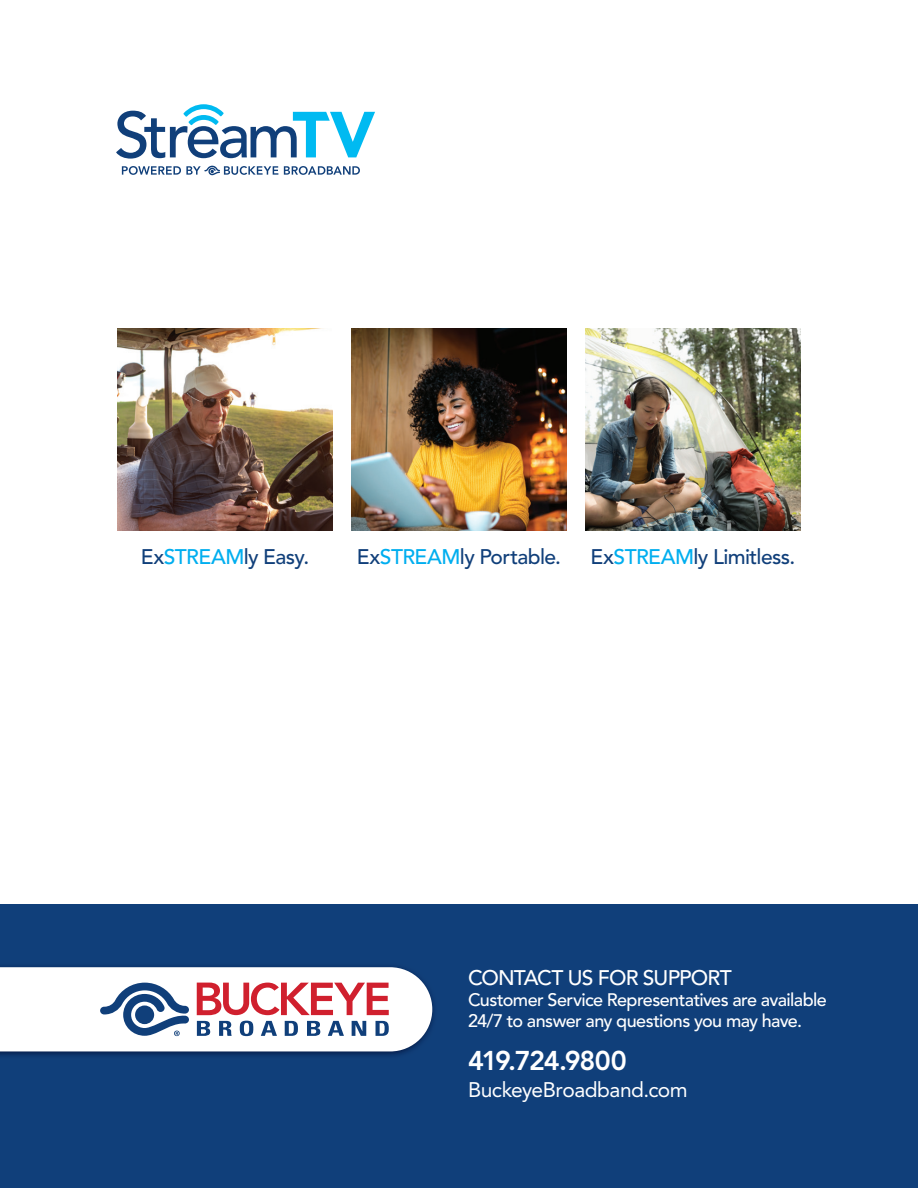
<style>
.page{position:relative;width:918px;height:1188px;background:#fff}
.page>*{position:absolute;margin:0;border:0;box-sizing:border-box;transform-origin:0 0}
.t1{font:800 27px "Avenir LT Std";letter-spacing:-.045em;color:#fff}
.t2{font:500 21px "Avenir LT Std";letter-spacing:-.03em;color:#103f7a}
.t3{font:21px "Avenir LT Std";letter-spacing:-.02em;color:#fff}
.t4{font:500 21px "Avenir LT Std";letter-spacing:-.04em;color:#fff}
.t5{font:500 18px/21px "Avenir LT Std";letter-spacing:-.035em;color:#fff}
.s1{color:#00aeef}
</style>
<div class="page">
<div style="left:0;top:904px;width:918px;height:284px;background:#103f7a"></div>
<img style="left:0;top:966px;width:434px;height:90px">
<svg style="left:0;top:967px;width:432px;height:84px;background:#e0d6de"></svg>
<svg style="left:284px;top:166px;width:76px;height:9px"></svg>
<svg style="left:122px;top:166px;width:156px;height:9px"></svg>
<svg style="left:116px;top:104px;width:259px;height:55px"></svg>
<img style="left:585px;top:329px;width:216px;height:201px">
<img style="left:117px;top:329px;width:216px;height:201px">
<img style="left:351px;top:329px;width:216px;height:201px">
<p class="t2" style="left:141px;top:545px;width:170px">Ex<span class="s1">STREAM</span>ly Easy.</p>
<p class="t2" style="left:357px;top:545px;width:206px">Ex<span class="s1">STREAM</span>ly Portable.</p>
<p class="t2" style="left:591px;top:545px;width:206px">Ex<span class="s1">STREAM</span>ly Limitless.</p>
<p class="t4" style="left:468px;top:965px;width:265px">CONTACT US FOR SUPPORT</p>
<p class="t5" style="left:468px;top:989px;width:360px">Customer Service Representatives are available<br>24/7 to answer any questions you may have.</p>
<h1 class="t1" style="left:468px;top:1045px;width:160px">419.724.9800</h1>
<p class="t3" style="left:468px;top:1077px;width:221px">BuckeyeBroadband.com</p>
</div>
